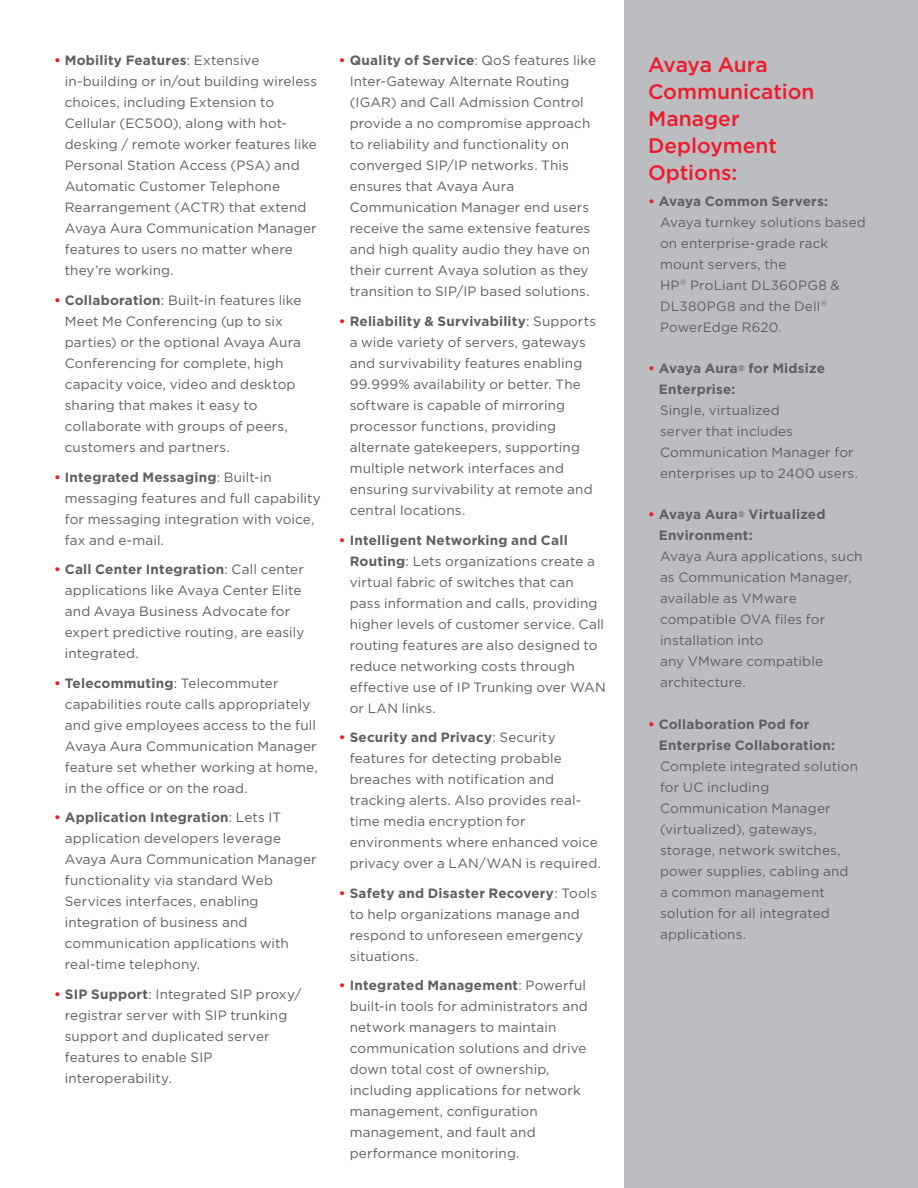
<style>
.page{position:relative;width:918px;height:1188px;background:#fff}
.page>*{position:absolute;margin:0;border:0;box-sizing:border-box;transform-origin:0 0}
.Body_Header{font:500 21px/27px "Gotham";color:#ee1b2c}
.tab_sidebar{font:13.5px/21px "Gotham";letter-spacing:.01em;color:#5f5f62}
.t1{font:700 13.5px/21px "Gotham";letter-spacing:.015em;color:#5f5f62}
.Body_copy{font:13.5px/21px "Gotham";letter-spacing:.01em;color:#5f5f62}
.s1{font-weight:700;color:#ee1b2c}
.s2{font-weight:700}
.s3{color:#ee1b2c}
.s4{font-family:"MS Mincho";font-weight:400}
</style>
<div class="page">
<div style="left:624px;top:0;width:294px;height:1188px;background:#bcbdc0"></div>
<p class="tab_sidebar" style="left:65px;top:50px;width:254px;text-indent:-11px"><span class="s1">•</span> <span class="s2">Mobility Features</span>: Extensive in-building or in/out building wireless choices, including Extension to<br>Cellular (EC500), along with hot&shy;desking / remote worker features like<br>Personal Station Access (PSA) and<br>Automatic Customer Telephone<br>Rearrangement (ACTR) that extend<br>Avaya Aura Communication Manager features to users no matter where they’re working.</p>
<p class="tab_sidebar" style="left:65px;top:289px;width:238px;text-indent:-11px"><span class="s1">•</span> <span class="s2">Collaboration</span>: Built-in features like<br>Meet Me Conferencing (up to six parties) or the optional Avaya Aura<br>Conferencing for complete, high capacity voice, video and desktop sharing that makes it easy to collaborate with groups of peers, customers and partners.</p>
<p class="tab_sidebar" style="left:65px;top:466px;width:258px;text-indent:-11px"><span class="s1">•</span> <span class="s2">Integrated Messaging</span>: Built-in messaging features and full capability for messaging integration with voice, fax and e-mail.</p>
<p class="tab_sidebar" style="left:65px;top:559px;width:241px;text-indent:-11px"><span class="s1">•</span> <span class="s2">Call Center Integration</span>: Call center applications like Avaya Center Elite and Avaya Business Advocate for expert predictive routing, are easily integrated.</p>
<p class="tab_sidebar" style="left:65px;top:672px;width:254px;text-indent:-11px"><span class="s1">•</span> <span class="s2">Telecommuting</span>: Telecommuter capabilities route calls appropriately and give employees access to the full Avaya Aura Communication Manager feature set whether working at home, in the office or on the road.</p>
<p class="tab_sidebar" style="left:65px;top:807px;width:253px;text-indent:-11px"><span class="s1">•</span> <span class="s2">Application Integration</span>: Lets IT application developers leverage<br>Avaya Aura Communication Manager functionality via standard Web<br>Services interfaces, enabling integration of business and communication applications with real-time telephony.</p>
<p class="tab_sidebar" style="left:65px;top:984px;width:238px;text-indent:-11px"><span class="s1">•</span> <span class="s2">SIP Support</span>: Integrated SIP proxy/ registrar server with SIP trunking support and duplicated server features to enable SIP interoperability.</p>
<p class="tab_sidebar" style="left:350px;top:50px;width:248px;text-indent:-11px"><span class="s1">•</span> <span class="s2">Quality of Service</span>: QoS features like Inter-Gateway Alternate Routing (IGAR) and Call Admission Control provide a no compromise approach to reliability and functionality on converged SIP/IP networks. This ensures that Avaya Aura Communication Manager end users receive the same extensive features and high quality audio they have on their current Avaya solution as they transition to SIP/IP based solutions.</p>
<p class="tab_sidebar" style="left:350px;top:310px;width:248px;text-indent:-11px"><span class="s1">•</span> <span class="s2">Reliability &amp; Survivability</span>: Supports a wide variety of servers, gateways and survivability features enabling 99.999% availability or better. The software is capable of mirroring processor functions, providing alternate gatekeepers, supporting multiple network interfaces and ensuring survivability at remote and central locations.</p>
<p class="tab_sidebar" style="left:350px;top:529px;width:258px;text-indent:-11px"><span class="s1">•</span> <span class="s2">Intelligent Networking and Call Routing</span>: Lets organizations create a virtual fabric of switches that can pass information and calls, providing higher levels of customer service. Call routing features are also designed to reduce networking costs through effective use of IP Trunking over WAN or LAN links.</p>
<p class="tab_sidebar" style="left:350px;top:727px;width:253px;text-indent:-11px"><span class="s1">•</span> <span class="s2">Security and Privacy</span>: Security features for detecting probable breaches with notification and tracking alerts. Also provides real&shy;time media encryption for environments where enhanced voice privacy over a LAN/WAN is required.</p>
<p class="tab_sidebar" style="left:350px;top:882px;width:249px;text-indent:-11px"><span class="s1">•</span> <span class="s2">Safety and Disaster Recovery</span>: Tools to help organizations manage and respond to unforeseen emergency situations.</p>
<p class="tab_sidebar" style="left:350px;top:975px;width:240px;text-indent:-11px"><span class="s1">•</span> <span class="s2">Integrated Management</span>: Powerful built-in tools for administrators and network managers to maintain communication solutions and drive down total cost of ownership, including applications for network management, configuration management, and fault and performance monitoring.</p>
<p class="Body_Header" style="left:648px;top:50px;width:168px">Avaya Aura<br>Communication<br>Manager<br>Deployment<br>Options:</p>
<p class="t1" style="left:648px;top:190px;width:182px"><span class="s3">•</span> Avaya Common Servers:</p>
<p class="Body_copy" style="left:660px;top:211px;width:207px">Avaya turnkey solutions based on enterprise-grade rack mount servers, the<br>HP<sup>®</sup> ProLiant DL360PG8 &amp;<br>DL380PG8 and the Dell<sup>®<br></sup>PowerEdge R620.</p>
<p class="t1" style="left:659px;top:358px;width:168px;text-indent:-11px"><span class="s3">•</span> Avaya Aura<span class="s4">®</span> for Midsize<br>Enterprise:</p>
<p class="tab_sidebar" style="left:660px;top:400px;width:200px">Single, virtualized<br>server that includes<br>Communication Manager for enterprises up to 2400 users.</p>
<p class="t1" style="left:659px;top:504px;width:168px;text-indent:-11px"><span class="s3">•</span> Avaya Aura<span class="s4">®</span> Virtualized<br>Environment:</p>
<p class="tab_sidebar" style="left:660px;top:546px;width:204px">Avaya Aura applications, such as Communication Manager, available as VMware compatible OVA files for installation into<br>any VMware compatible architecture.</p>
<p class="t1" style="left:659px;top:713px;width:178px;text-indent:-11px"><span class="s3">•</span> Collaboration Pod for<br>Enterprise Collaboration:</p>
<p class="tab_sidebar" style="left:660px;top:755px;width:199px">Complete integrated solution for UC including<br>Communication Manager (virtualized), gateways, storage, network switches, power supplies, cabling and a common management solution for all integrated applications.</p>
</div>
